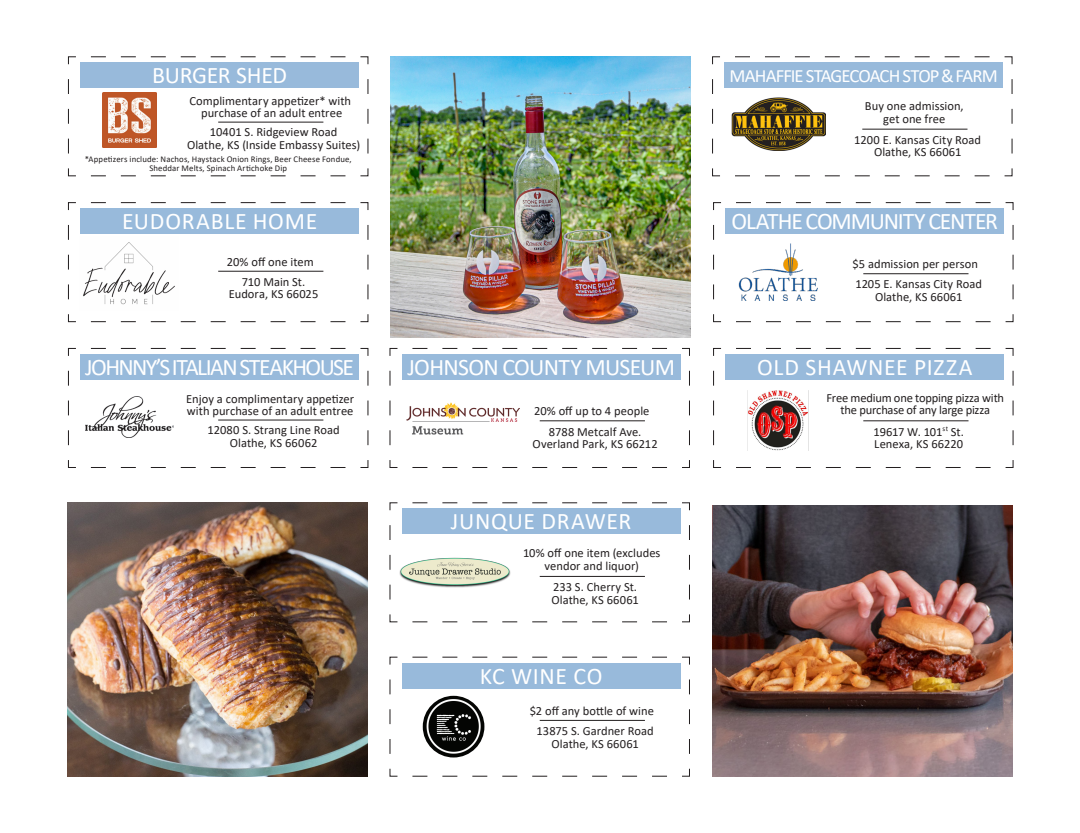
<style>
.page{position:relative;width:1080px;height:833px;background:#fff}
.page>*{position:absolute;margin:0;border:0;box-sizing:border-box;transform-origin:0 0}
.t1{font:23.75px "Calibri";letter-spacing:-.02em;color:#fff}
.t2{font:23.75px "Calibri";letter-spacing:-.065em;color:#fff}
.t3{font:23.75px "Calibri";letter-spacing:-.05em;color:#fff}
.t4{font:23.75px "Calibri";letter-spacing:.03em;color:#fff}
.t5{font:23.75px "Calibri";letter-spacing:.035em;color:#fff}
.t6{font:23.75px "Calibri";letter-spacing:.025em;color:#fff}
.t7{font:18.75px "Calibri";letter-spacing:-.05em;color:#fff}
.t8{font:12.5px/12.5px "Calibri";color:#231f20;text-align:center}
.t9{font:8.75px/8.8px "Calibri";letter-spacing:.015em;color:#231f20;text-align:center}
</style>
<div class="page">
<svg style="left:67px;top:347px;width:302px;height:121px"></svg>
<div style="left:80px;top:354px;width:279px;height:26px;background:#98badb"></div>
<img style="left:85px;top:396px;width:89px;height:41px">
<hr style="left:218px;top:419px;width:105px;height:1px;background:#231f20">
<img style="left:68px;top:502px;width:300px;height:274px">
<img style="left:390px;top:56px;width:300px;height:281px">
<img style="left:712px;top:506px;width:300px;height:270px">
<svg style="left:67px;top:56px;width:302px;height:121px"></svg>
<div style="left:80px;top:63px;width:279px;height:25px;background:#98badb"></div>
<img style="left:102px;top:93px;width:55px;height:54px">
<hr style="left:218px;top:122px;width:105px;height:1px;background:#231f20">
<svg style="left:67px;top:202px;width:302px;height:120px"></svg>
<img style="left:80px;top:236px;width:99px;height:74px">
<div style="left:80px;top:209px;width:279px;height:25px;background:#98badb"></div>
<hr style="left:218px;top:271px;width:105px;height:1px;background:#231f20">
<svg style="left:389px;top:347px;width:301px;height:121px"></svg>
<div style="left:402px;top:354px;width:279px;height:26px;background:#98badb"></div>
<hr style="left:540px;top:420px;width:105px;height:1px;background:#231f20">
<img style="left:406px;top:402px;width:113px;height:37px">
<svg style="left:389px;top:502px;width:301px;height:120px"></svg>
<div style="left:402px;top:509px;width:279px;height:25px;background:#98badb"></div>
<hr style="left:540px;top:576px;width:105px;height:1px;background:#231f20">
<img style="left:399px;top:557px;width:113px;height:31px">
<svg style="left:712px;top:56px;width:301px;height:121px"></svg>
<div style="left:724px;top:63px;width:279px;height:25px;background:#98badb"></div>
<hr style="left:862px;top:129px;width:106px;height:1px;background:#231f20">
<img style="left:731px;top:97px;width:95px;height:54px">
<svg style="left:713px;top:347px;width:301px;height:121px"></svg>
<div style="left:725px;top:354px;width:279px;height:26px;background:#98badb"></div>
<hr style="left:863px;top:420px;width:106px;height:1px;background:#231f20">
<img style="left:748px;top:390px;width:60px;height:61px">
<svg style="left:389px;top:656px;width:301px;height:121px"></svg>
<div style="left:402px;top:663px;width:279px;height:25px;background:#98badb"></div>
<hr style="left:540px;top:720px;width:105px;height:1px;background:#231f20">
<svg style="left:423px;top:695px;width:61px;height:62px"></svg>
<img style="left:425px;top:698px;width:57px;height:56px">
<svg style="left:713px;top:202px;width:301px;height:120px"></svg>
<div style="left:725px;top:209px;width:279px;height:25px;background:#98badb"></div>
<hr style="left:863px;top:273px;width:106px;height:1px;background:#231f20">
<img style="left:739px;top:244px;width:78px;height:56px">
<p class="t1" style="left:152px;top:59px;width:137px">BURGER SHED</p>
<p class="t7" style="left:730px;top:63px;width:270px">MAHAFFIE STAGECOACH STOP &amp; FARM</p>
<p class="t8" style="left:189px;top:94px;width:163px">Complimentary appetizer* with</p>
<p class="t8" style="left:201px;top:106px;width:143px">purchase of an adult entree</p>
<p class="t8" style="left:210px;top:126px;width:129px">10401 S. Ridgeview Road</p>
<p class="t8" style="left:187px;top:138px;width:175px">Olathe, KS (Inside Embassy Suites)</p>
<p class="t9" style="left:85px;top:155px;width:269px">*Appetizers include: Nachos, Haystack Onion Rings, Beer Cheese Fondue,<br>Sheddar Melts, Spinach Artichoke Dip</p>
<p class="t8" style="left:865px;top:99px;width:100px">Buy one admission,</p>
<p class="t8" style="left:883px;top:112px;width:64px">get one free</p>
<p class="t8" style="left:854px;top:133px;width:128px">1200 E. Kansas City Road</p>
<p class="t8" style="left:874px;top:146px;width:89px">Olathe, KS 66061</p>
<p class="t5" style="left:122px;top:204px;width:197px">EUDORABLE HOME</p>
<p class="t3" style="left:732px;top:204px;width:268px">OLATHE COMMUNITY CENTER</p>
<p class="t8" style="left:227px;top:255px;width:88px">20% off one item</p>
<p class="t8" style="left:242px;top:275px;width:65px">710 Main St.</p>
<p class="t8" style="left:229px;top:288px;width:91px">Eudora, KS 66025</p>
<p class="t8" style="left:853px;top:258px;width:127px">$5 admission per person</p>
<p class="t8" style="left:855px;top:278px;width:128px">1205 E. Kansas City Road</p>
<p class="t8" style="left:875px;top:290px;width:89px">Olathe, KS 66061</p>
<p class="t2" style="left:85px;top:350px;width:270px">JOHNNY’S ITALIAN STEAKHOUSE</p>
<p class="t1" style="left:407px;top:350px;width:269px">JOHNSON COUNTY MUSEUM</p>
<p class="t4" style="left:757px;top:350px;width:217px">OLD SHAWNEE PIZZA</p>
<p class="t8" style="left:186px;top:392px;width:169px;text-align:left">Enjoy a complimentary appetizer with purchase of an adult entree</p>
<p class="t8" style="left:207px;top:423px;width:134px">12080 S. Strang Line Road</p>
<p class="t8" style="left:230px;top:436px;width:89px">Olathe, KS 66062</p>
<p class="t8" style="left:534px;top:405px;width:117px">20% off up to 4 people</p>
<p class="t8" style="left:549px;top:425px;width:94px">8788 Metcalf Ave.</p>
<p class="t8" style="left:533px;top:437px;width:127px">Overland Park, KS 66212</p>
<p class="t8" style="left:827px;top:391px;width:179px">Free medium one topping pizza with the purchase of any large pizza</p>
<p class="t8" style="left:873px;top:425px;width:92px">19617 W. 101<sup>st</sup> St.</p>
<p class="t8" style="left:874px;top:437px;width:90px">Lenexa, KS 66220</p>
<p class="t6" style="left:451px;top:504px;width:182px">JUNQUE DRAWER</p>
<p class="t8" style="left:523px;top:546px;width:139px">10% off one item (excludes vendor and liquor)</p>
<p class="t8" style="left:553px;top:580px;width:85px">233 S. Cherry St.</p>
<p class="t8" style="left:552px;top:593px;width:89px">Olathe, KS 66061</p>
<p class="t1" style="left:480px;top:659px;width:124px">KC WINE CO</p>
<p class="t8" style="left:530px;top:704px;width:126px">$2 off any bottle of wine</p>
<p class="t8" style="left:537px;top:724px;width:119px">13875 S. Gardner Road</p>
<p class="t8" style="left:552px;top:736px;width:89px">Olathe, KS 66061</p>
</div>
